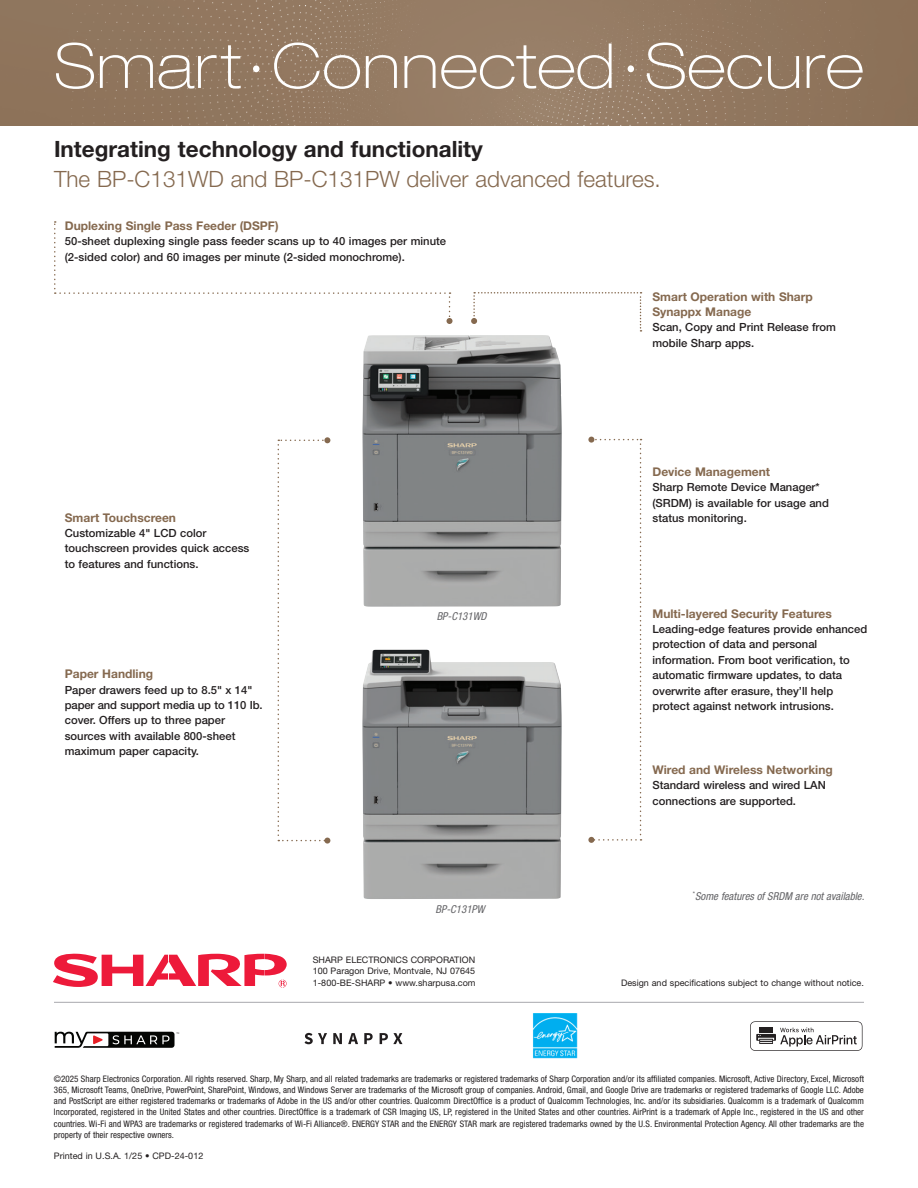
<style>
.page{position:relative;width:918px;height:1188px;background:#fff}
.page>*{position:absolute;margin:0;border:0;box-sizing:border-box;transform-origin:0 0}
.SMATY_HEAD_TOP{font:100 expanded 62.25px "Helvetica Neue LT Std";letter-spacing:.01em;color:#fff}
.Lead_in_Blue_Headline_2022{font:300 22.5px "Helvetica Neue LT Std";color:#85694f}
.Headline_BOLD_2022{font:700 22.5px "Helvetica Neue LT Std";color:#231f20}
.Centerfold_Caption_Feature_head_color_20{font:700 12px/15.3px "Helvetica Neue LT Std";color:#85694f}
.Centerfold_Body_Description_2022{font:500 11.25px/15.3px "Helvetica Neue LT Std";color:#231f20}
.Italic_Caption_Black_7_25{font:italic condensed 10.8px "Helvetica Neue LT Std";color:#636366}
.Discaliamer{font:condensed 9px/11.2px "Helvetica Neue LT Std";letter-spacing:.005em;color:#231f20;text-align:justify}
.Sharp_ADDRESS{font:9px/11.2px "Helvetica Neue LT Std";letter-spacing:.005em;color:#231f20}
</style>
<div class="page">
<img style="left:362px;top:335px;width:200px;height:272px">
<img style="left:362px;top:650px;width:200px;height:249px">
<img style="left:0;top:0;width:918px;height:125px">
<svg style="left:54px;top:221px;width:399px;height:103px"></svg>
<div style="left:253px;top:65px;width:7px;height:7px;background:#fff;border-radius:50%"></div>
<div style="left:628px;top:65px;width:6px;height:7px;background:#fff;border-radius:50%"></div>
<hr style="left:54px;top:1002px;width:810px;height:1px;background:#a8a9ad">
<svg style="left:53px;top:954px;width:234px;height:34px"></svg>
<svg style="left:278px;top:437px;width:52px;height:407px"></svg>
<svg style="left:588px;top:437px;width:54px;height:406px"></svg>
<svg style="left:471px;top:292px;width:171px;height:40px"></svg>
<img style="left:533px;top:1013px;width:44px;height:46px">
<svg style="left:305px;top:1033px;width:22px;height:11px"></svg>
<svg style="left:333px;top:1033px;width:9px;height:11px"></svg>
<svg style="left:348px;top:1033px;width:10px;height:11px"></svg>
<svg style="left:364px;top:1033px;width:9px;height:11px"></svg>
<svg style="left:380px;top:1033px;width:23px;height:11px"></svg>
<svg style="left:55px;top:1032px;width:124px;height:16px"></svg>
<svg style="left:750px;top:1021px;width:112px;height:30px"></svg>
<p class="SMATY_HEAD_TOP" style="left:54px;top:29px;width:811px">Smart Connected Secure</p>
<h1 class="Headline_BOLD_2022" style="left:54px;top:135px;width:430px">Integrating technology and functionality</h1>
<h2 class="Lead_in_Blue_Headline_2022" style="left:54px;top:166px;width:608px">The BP-C131WD and BP-C131PW deliver advanced features.</h2>
<h3 class="Centerfold_Caption_Feature_head_color_20" style="left:65px;top:218px;width:215px">Duplexing Single Pass Feeder (DSPF)</h3>
<p class="Centerfold_Body_Description_2022" style="left:65px;top:234px;width:383px">50-sheet duplexing single pass feeder scans up to 40 images per minute (2-sided color) and 60 images per minute (2-sided monochrome).</p>
<h3 class="Centerfold_Caption_Feature_head_color_20" style="left:652px;top:289px;width:162px">Smart Operation with Sharp<br>Synappx Manage</h3>
<p class="Centerfold_Body_Description_2022" style="left:652px;top:320px;width:185px">Scan, Copy and Print Release from mobile Sharp apps.</p>
<h3 class="Centerfold_Caption_Feature_head_color_20" style="left:652px;top:464px;width:119px">Device Management</h3>
<p class="Centerfold_Body_Description_2022" style="left:652px;top:479px;width:178px">Sharp Remote Device Manager* (SRDM) is available for usage and</p>
<h3 class="Centerfold_Caption_Feature_head_color_20" style="left:65px;top:509px;width:113px">Smart Touchscreen</h3>
<p class="Centerfold_Body_Description_2022" style="left:652px;top:510px;width:96px">status monitoring.</p>
<p class="Centerfold_Body_Description_2022" style="left:65px;top:525px;width:186px">Customizable 4" LCD color touchscreen provides quick access to features and functions.</p>
<h3 class="Centerfold_Caption_Feature_head_color_20" style="left:65px;top:666px;width:90px">Paper Handling</h3>
<p class="Centerfold_Body_Description_2022" style="left:65px;top:682px;width:199px">Paper drawers feed up to 8.5" x 14" paper and support media up to 110 Ib. cover. Offers up to three paper sources with available 800-sheet maximum paper capacity.</p>
<p class="Italic_Caption_Black_7_25" style="left:437px;top:610px;width:51px">BP-C131WD</p>
<p class="Italic_Caption_Black_7_25" style="left:436px;top:903px;width:51px">BP-C131PW</p>
<h3 class="Centerfold_Caption_Feature_head_color_20" style="left:652px;top:605px;width:181px">Multi-layered Security Features</h3>
<p class="Centerfold_Body_Description_2022" style="left:652px;top:621px;width:216px">Leading-edge features provide enhanced protection of data and personal information. From boot verification, to automatic firmware updates, to data overwrite after erasure, they’ll help protect against network intrusions.</p>
<h3 class="Centerfold_Caption_Feature_head_color_20" style="left:652px;top:762px;width:182px">Wired and Wireless Networking</h3>
<p class="Centerfold_Body_Description_2022" style="left:652px;top:777px;width:175px">Standard wireless and wired LAN connections are supported.</p>
<p class="Italic_Caption_Black_7_25" style="left:693px;top:890px;width:173px"><sup>*</sup> Some features of SRDM are not available.</p>
<p class="Sharp_ADDRESS" style="left:313px;top:954px;width:164px">SHARP ELECTRONICS CORPORATION<br>100 Paragon Drive, Montvale, NJ 07645</p>
<p class="Sharp_ADDRESS" style="left:313px;top:977px;width:164px">1-800-BE-SHARP • www.sharpusa.com</p>
<p class="Sharp_ADDRESS" style="left:621px;top:977px;width:245px">Design and specifications subject to change without notice.</p>
<p class="Discaliamer" style="left:54px;top:1073px;width:812px">©2025 Sharp Electronics Corporation. All rights reserved. Sharp, My Sharp, and all related trademarks are trademarks or registered trademarks of Sharp Corporation and/or its affiliated companies. Microsoft, Active Directory, Excel, Microsoft 365, Microsoft Teams, OneDrive, PowerPoint, SharePoint, Windows, and Windows Server are trademarks of the Microsoft group of companies. Android, Gmail, and Google Drive are trademarks or registered trademarks of Google LLC. Adobe and PostScript are either registered trademarks or trademarks of Adobe in the US and/or other countries. Qualcomm DirectOffice is a product of Qualcomm Technologies, Inc. and/or its subsidiaries. Qualcomm is a trademark of Qualcomm Incorporated, registered in the United States and other countries. DirectOffice is a trademark of CSR Imaging US, LP, registered in the United States and other countries. AirPrint is a trademark of Apple Inc., registered in the US and other countries. Wi-Fi and WPA3 are trademarks or registered trademarks of Wi-Fi Alliance®. ENERGY STAR and the ENERGY STAR mark are registered trademarks owned by the U.S. Environmental Protection Agency. All other trademarks are the property of their respective owners.</p>
<p class="Sharp_ADDRESS" style="left:54px;top:1150px;width:151px">Printed in U.S.A. 1/25 • CPD-24-012</p>
</div>
